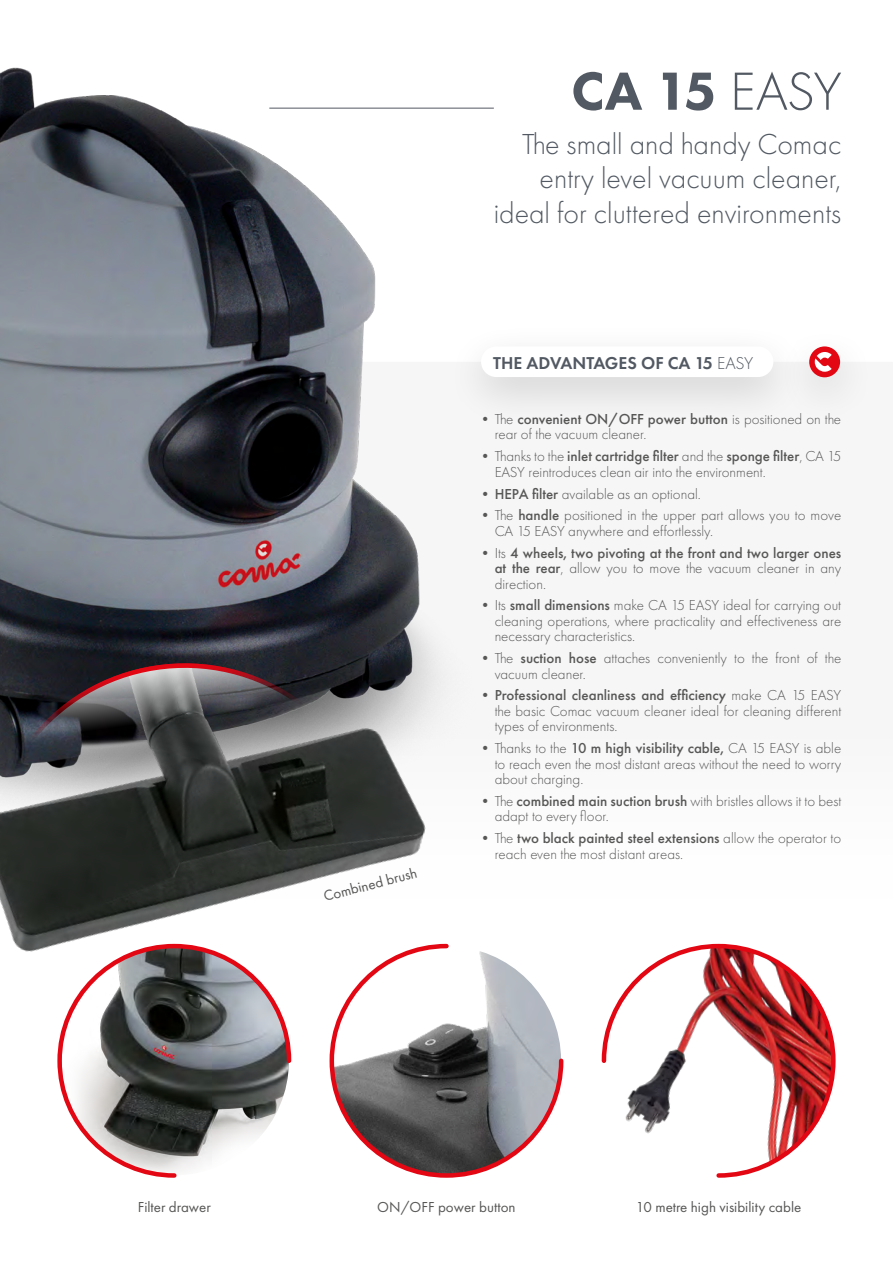
<style>
.page{position:relative;width:893px;height:1263px;background:#fff}
.page>*{position:absolute;margin:0;border:0;box-sizing:border-box;transform-origin:0 0}
.t1{font:800 55.65px "Futura PT";color:#525962}
.t2{font:300 30px/34.5px "Futura PT";color:#525962;text-align:right}
.t3{font:600 17.85px "Futura PT";color:#525962}
.t4{font:300 15px/15.5px "Futura PT";color:#575756}
.t5{font:500 15px/15.5px "Futura PT";color:#575756;text-align:justify}
.t6{font:15px "Futura PT";color:#575756}
.s1{font-weight:300}
.s2{font-weight:500}
</style>
<div class="page">
<img style="left:0;top:67px;width:478px;height:666px">
<hr style="left:269px;top:108px;width:225px;height:1px;background:#525962">
<svg style="left:57px;top:1003px;width:235px;height:175px"></svg>
<svg style="left:329px;top:943px;width:235px;height:235px"></svg>
<svg style="left:601px;top:943px;width:235px;height:235px"></svg>
<img style="left:0;top:656px;width:446px;height:347px">
<svg style="left:21px;top:640px;width:286px;height:112px;background:#4d484d"></svg>
<div style="left:774px;top:323px;width:102px;height:103px;background:#f6f6f7"></div>
<div style="left:809px;top:346px;width:31px;height:31px;background:#e30613;border-radius:50%"></div>
<svg style="left:815px;top:352px;width:17px;height:20px"></svg>
<div style="left:445px;top:321px;width:364px;height:107px;background:#000;opacity:.15"></div>
<div style="left:481px;top:346px;width:292px;height:31px;background:#fff;border-radius:15px"></div>
<h1 class="t1" style="left:571px;top:56px;width:272px">CA 15 <span class="s1">EASY</span></h1>
<h2 class="t2" style="left:494px;top:127px;width:349px">The small and handy Comac entry level vacuum cleaner, ideal for cluttered environments</h2>
<p class="t3" style="left:493px;top:352px;width:262px">THE ADVANTAGES OF CA 15 <span class="s1">EASY</span></p>
<p class="t6" style="left:322px;top:887px;width:98px;rotate:-14deg">Combined brush</p>
<p class="t4" style="left:495px;top:411px;width:348px;text-indent:-17px">•The <span class="s2">convenient ON/OFF power button</span> is positioned on the rear of the vacuum cleaner.</p>
<p class="t4" style="left:495px;top:449px;width:348px;text-indent:-17px">•Thanks to the <span class="s2">inlet cartridge filter</span> and the <span class="s2">sponge filter</span>, CA 15<br>EASY reintroduces clean air into the environment.</p>
<p class="t4" style="left:478px;top:486px;width:225px"><span class="s2">•HEPA filter</span> available as an optional.</p>
<p class="t4" style="left:495px;top:508px;width:348px;text-indent:-17px">•The <span class="s2">handle</span> positioned in the upper part allows you to move<br>CA 15 EASY anywhere and effortlessly.</p>
<p class="t5" style="left:495px;top:545px;width:348px;text-indent:-17px"><span class="s1">•Its</span> 4 wheels, two pivoting at the front and two larger ones at the rear<span class="s1">, allow you to move the vacuum cleaner in any direction.</span></p>
<p class="t4" style="left:495px;top:598px;width:348px;text-align:justify;text-indent:-17px">•Its <span class="s2">small dimensions</span> make CA 15 EASY ideal for carrying out cleaning operations, where practicality and effectiveness are necessary characteristics.</p>
<p class="t4" style="left:495px;top:650px;width:348px;text-indent:-17px">•The <span class="s2">suction hose</span> attaches conveniently to the front of the vacuum cleaner.</p>
<p class="t4" style="left:495px;top:688px;width:348px;text-align:justify;text-indent:-17px"><span class="s2">•Professional cleanliness and efficiency</span> make CA 15 EASY the basic Comac vacuum cleaner ideal for cleaning different types of environments.</p>
<p class="t4" style="left:495px;top:740px;width:348px;text-align:justify;text-indent:-17px">•Thanks to the <span class="s2">10 m high visibility cable,</span> CA 15 EASY is able to reach even the most distant areas without the need to worry about charging.</p>
<p class="t4" style="left:495px;top:793px;width:348px;text-indent:-17px">•The <span class="s2">combined main suction brush</span> with bristles allows it to best adapt to every floor.</p>
<p class="t4" style="left:495px;top:830px;width:348px;text-indent:-17px">•The <span class="s2">two black painted steel extensions</span> allow the operator to reach even the most distant areas.</p>
<p class="t6" style="left:138px;top:1198px;width:74px">Filter drawer</p>
<p class="t6" style="left:377px;top:1198px;width:140px">ON/OFF power button</p>
<p class="t6" style="left:636px;top:1198px;width:167px">10 metre high visibility cable</p>
</div>
